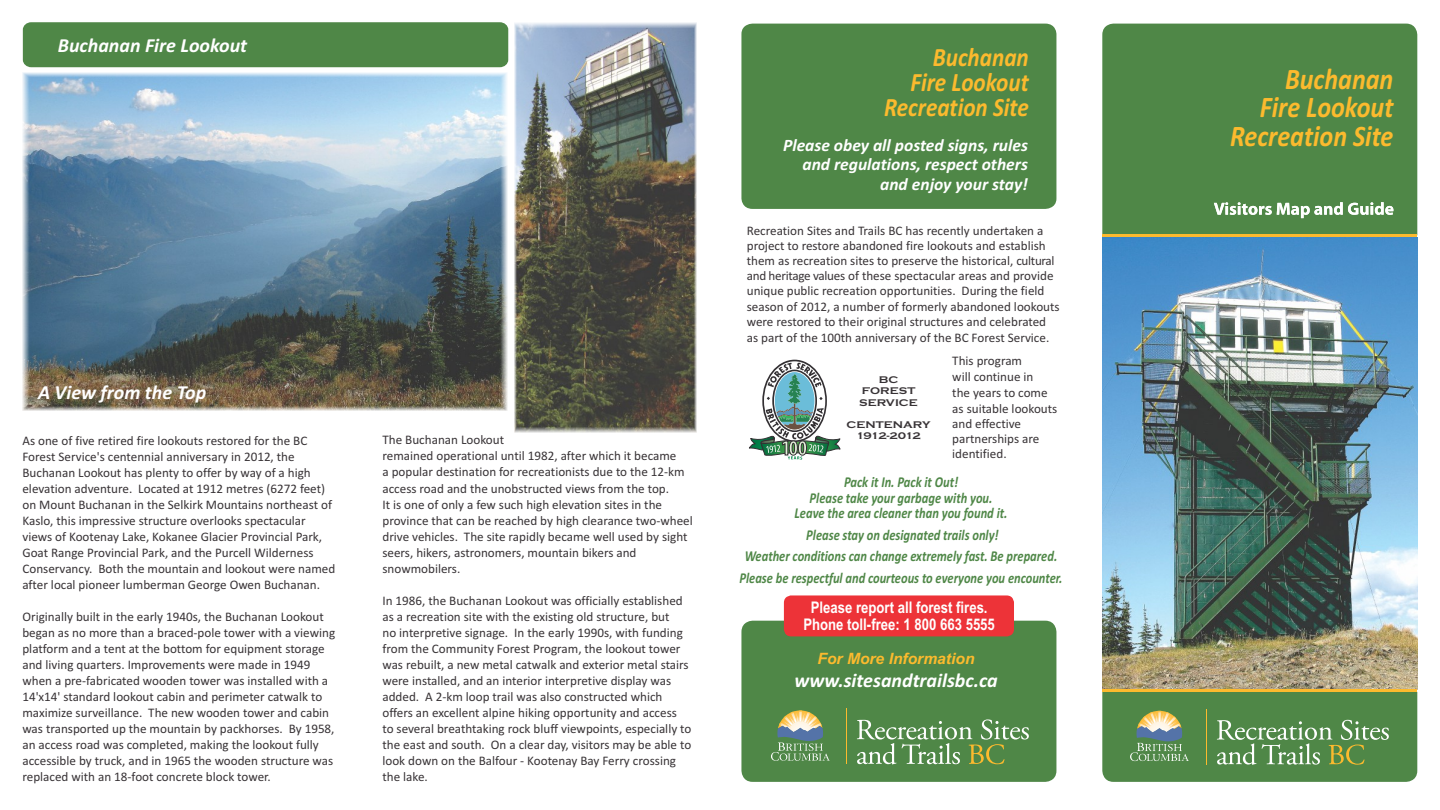
<style>
.page{position:relative;width:1440px;height:810px;background:#fff}
.page>*{position:absolute;margin:0;border:0;box-sizing:border-box;transform-origin:0 0}
.t1{font:italic 700 30px/28.2px "Calibri";color:#fcba2e;text-align:right;scale:.87 1}
.t2{font:italic 700 26.62px/25px "Calibri";color:#fcba2e;text-align:right;scale:.87 1}
.t3{font:italic 700 20px "Calibri";color:#fff}
.t4{font:italic 700 17.5px/19.5px "Calibri";color:#fff;text-align:right}
.t5{font:700 16px/16.9px "Arial Narrow";color:#fff;text-align:center}
.t6{font:italic 700 15.62px "Arial";color:#fcba2e}
.t7{font:italic 700 15.12px/15.8px "Calibri";color:#4f8747;text-align:center;scale:.83 1}
.t8{font:13.12px/16px "Calibri";color:#383336}
.t9{font:700 10px/11.1px "Copperplate Gothic";color:#383336;text-align:center;scale:1.18 1}
</style>
<div class="page">
<svg style="left:749px;top:360px;width:92px;height:100px"></svg>
<img style="left:23px;top:73px;width:485px;height:338px">
<img style="left:1102px;top:237px;width:315px;height:452px">
<div style="left:741px;top:24px;width:315px;height:185px;background:#4f8747;border-radius:11px"></div>
<div style="left:741px;top:621px;width:315px;height:161px;background:#4f8747;border-radius:11px"></div>
<svg style="left:771px;top:710px;width:59px;height:51px"></svg>
<hr style="left:846px;top:709px;width:1px;height:55px;background:#fcba2e">
<svg style="left:857px;top:719px;width:172px;height:45px"></svg>
<div style="left:1102px;top:24px;width:315px;height:211px;background:#4f8747"></div>
<hr style="left:1102px;top:235px;width:315px;height:2px;background:#fcba2e">
<svg style="left:1214px;top:202px;width:179px;height:16px"></svg>
<hr style="left:1102px;top:689px;width:315px;height:3px;background:#fcba2e">
<svg style="left:1102px;top:692px;width:315px;height:90px;background:#5e8f54"></svg>
<img style="left:515px;top:22px;width:181px;height:410px">
<div style="left:784px;top:595px;width:230px;height:41px;background:#ed3338;border-radius:7px"></div>
<div style="left:23px;top:22px;width:485px;height:45px;background:#4f8747;border-radius:8px"></div>
<h3 class="t3" style="left:58px;top:37px;width:191px">Buchanan Fire Lookout</h3>
<h3 class="t3" style="left:38px;top:384px;width:170px">A View from the Top</h3>
<p class="t8" style="left:22px;top:433px;width:314px">As one of five retired fire lookouts restored for the BC Forest Service's centennial anniversary in 2012, the Buchanan Lookout has plenty to offer by way of a high elevation adventure. Located at 1912 metres (6272 feet) on Mount Buchanan in the Selkirk Mountains northeast of Kaslo, this impressive structure overlooks spectacular views of Kootenay Lake, Kokanee Glacier Provincial Park, Goat Range Provincial Park, and the Purcell Wilderness Conservancy. Both the mountain and lookout were named after local pioneer lumberman George Owen Buchanan.</p>
<p class="t8" style="left:22px;top:610px;width:314px">Originally built in the early 1940s, the Buchanan Lookout began as no more than a braced-pole tower with a viewing platform and a tent at the bottom for equipment storage and living quarters. Improvements were made in 1949 when a pre-fabricated wooden tower was installed with a 14'x14' standard lookout cabin and perimeter catwalk to maximize surveillance. The new wooden tower and cabin was transported up the mountain by packhorses. By 1958, an access road was completed, making the lookout fully accessible by truck, and in 1965 the wooden structure was replaced with an 18-foot concrete block tower.</p>
<h2 class="t2" style="left:884px;top:47px;width:168px">Buchanan<br>Fire Lookout<br>Recreation Site</h2>
<h3 class="t4" style="left:783px;top:137px;width:246px">Please obey all posted signs, rules and regulations, respect others and enjoy your stay!</h3>
<p class="t8" style="left:747px;top:224px;width:314px;line-height:15.4px">Recreation Sites and Trails BC has recently undertaken a project to restore abandoned fire lookouts and establish them as recreation sites to preserve the historical, cultural and heritage values of these spectacular areas and provide unique public recreation opportunities. During the field season of 2012, a number of formerly abandoned lookouts were restored to their original structures and celebrated as part of the 100th anniversary of the BC Forest Service.</p>
<p class="t8" style="left:952px;top:354px;width:107px;line-height:15.6px">This program<br>will continue in<br>the years to come as suitable lookouts and effective partnerships are identified.</p>
<p class="t9" style="left:859px;top:374px;width:51px">BC<br>FOREST<br>SERVICE</p>
<p class="t9" style="left:847px;top:419px;width:73px">CENTENARY<br>1912-2012</p>
<p class="t8" style="left:382px;top:433px;width:312px">The Buchanan Lookout<br>remained operational until 1982, after which it became<br>a popular destination for recreationists due to the 12-km access road and the unobstructed views from the top.<br>It is one of only a few such high elevation sites in the province that can be reached by high clearance two-wheel drive vehicles. The site rapidly became well used by sight seers, hikers, astronomers, mountain bikers and snowmobilers.</p>
<p class="t8" style="left:382px;top:593px;width:310px">In 1986, the Buchanan Lookout was officially established as a recreation site with the existing old structure, but<br>no interpretive signage. In the early 1990s, with funding from the Community Forest Program, the lookout tower was rebuilt, a new metal catwalk and exterior metal stairs were installed, and an interior interpretive display was added. A 2-km loop trail was also constructed which offers an excellent alpine hiking opportunity and access to several breathtaking rock bluff viewpoints, especially to the east and south. On a clear day, visitors may be able to look down on the Balfour - Kootenay Bay Ferry crossing the lake.</p>
<p class="t5" style="left:803px;top:600px;width:193px">Please report all forest fires.<br>Phone toll-free: 1 800 663 5555</p>
<p class="t7" style="left:795px;top:475px;width:258px">Pack it In. Pack it Out!<br>Please take your garbage with you.<br>Leave the area cleaner than you found it.</p>
<p class="t7" style="left:739px;top:525px;width:391px;line-height:21.5px">Please stay on designated trails only!<br>Weather conditions can change extremely fast. Be prepared.<br>Please be respectful and courteous to everyone you encounter.</p>
<p class="t6" style="left:818px;top:653px;width:159px">For More Information</p>
<h3 class="t3" style="left:794px;top:672px;width:205px">www.sitesandtrailsbc.ca</h3>
<h1 class="t1" style="left:1230px;top:67px;width:189px">Buchanan<br>Fire Lookout<br>Recreation Site</h1>
</div>
